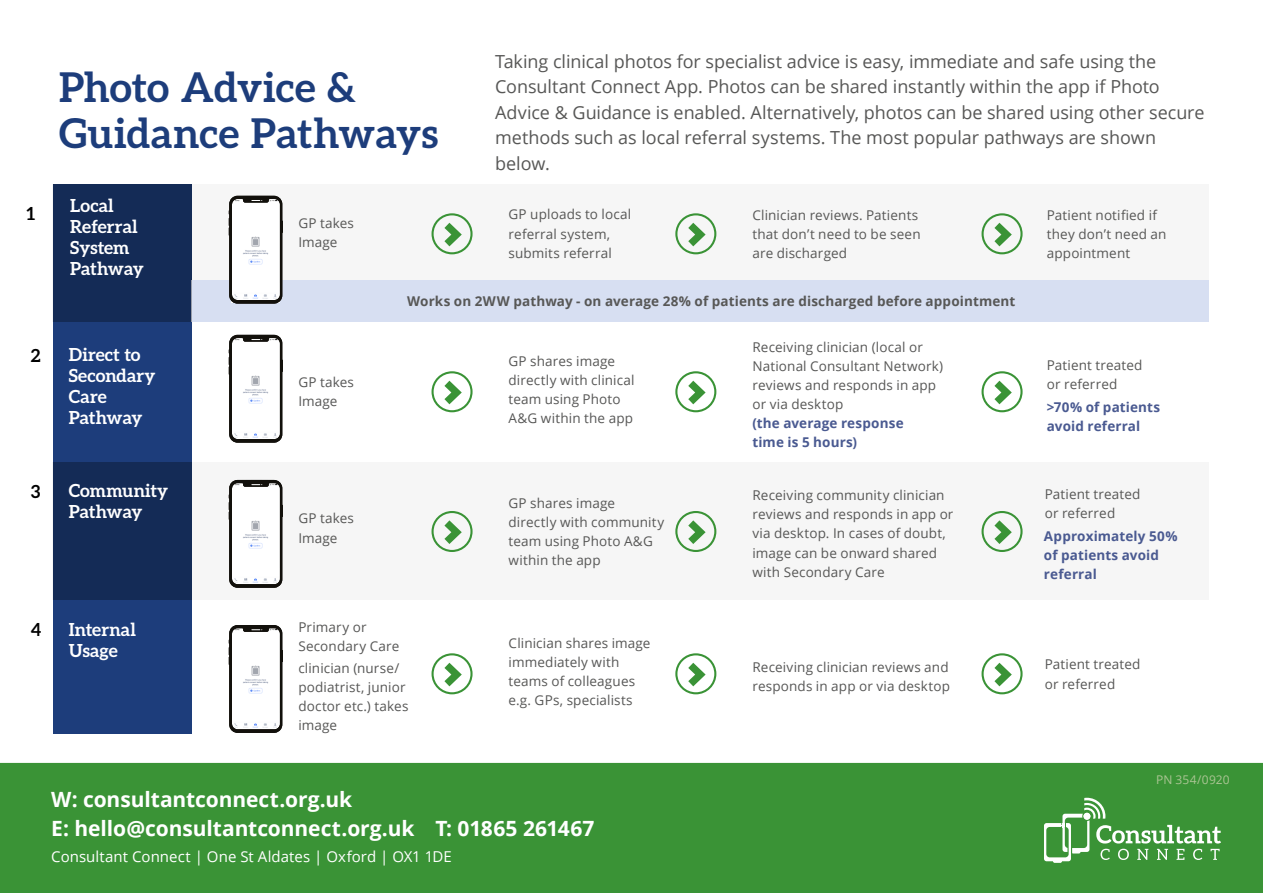
<style>
.page{position:relative;width:1263px;height:893px;background:#fff}
.page>*{position:absolute;margin:0;border:0;box-sizing:border-box;transform-origin:0 0}
.t1{font:700 41.1px/46px "Aleo";color:#1d3d7b}
.t2{font:700 21px/28.2px "Open Sans";letter-spacing:-.005em;color:#fff}
.t3{font:18px/25.5px "Open Sans";letter-spacing:-.005em;color:#575756}
.t4{font:700 18px/21px "Aleo";letter-spacing:.005em;color:#fff}
.t5{font:700 18px "Aleo";color:#000}
.t6{font:15px "Open Sans";letter-spacing:.005em;color:#fff}
.t7{font:13.5px/19px "Open Sans";letter-spacing:.01em;color:#575756}
.t8{font:700 13.5px/19px "Open Sans";letter-spacing:.01em;color:#4a5a91}
.t9{font:700 13.5px "Open Sans";letter-spacing:.01em;color:#575756}
.t10{font:12px "Open Sans";letter-spacing:.01em;color:#abc594}
</style>
<div class="page">
<div style="left:53px;top:463px;width:1156px;height:137px;background:#f6f6f6"></div>
<div style="left:53px;top:184px;width:1156px;height:137px;background:#f6f6f6"></div>
<div style="left:53px;top:184px;width:138px;height:549px;background:#1d3d7b"></div>
<div style="left:191px;top:280px;width:1018px;height:41px;background:#d7dff2"></div>
<div style="left:0;top:762px;width:1263px;height:131px;background:#3a9336"></div>
<svg style="left:1044px;top:798px;width:177px;height:65px;background:#5ca659"></svg>
<svg style="left:229px;top:196px;width:54px;height:108px"></svg>
<div style="left:53px;top:184px;width:138px;height:137px;background:#142b56"></div>
<div style="left:53px;top:463px;width:138px;height:137px;background:#142b56"></div>
<svg style="left:444px;top:381px;width:18px;height:23px"></svg>
<div style="left:431px;top:371px;width:42px;height:41px;border:2px solid #3a9336;border-radius:50%"></div>
<svg style="left:444px;top:520px;width:18px;height:24px"></svg>
<div style="left:431px;top:511px;width:42px;height:41px;border:2px solid #3a9336;border-radius:50%"></div>
<svg style="left:444px;top:663px;width:18px;height:23px"></svg>
<div style="left:431px;top:653px;width:42px;height:41px;border:2px solid #3a9336;border-radius:50%"></div>
<svg style="left:444px;top:223px;width:18px;height:23px"></svg>
<div style="left:431px;top:213px;width:42px;height:41px;border:2px solid #3a9336;border-radius:50%"></div>
<svg style="left:688px;top:381px;width:18px;height:23px"></svg>
<div style="left:675px;top:371px;width:41px;height:41px;border:2px solid #3a9336;border-radius:50%"></div>
<svg style="left:688px;top:520px;width:18px;height:24px"></svg>
<div style="left:675px;top:511px;width:41px;height:41px;border:2px solid #3a9336;border-radius:50%"></div>
<svg style="left:688px;top:663px;width:18px;height:23px"></svg>
<div style="left:675px;top:653px;width:41px;height:41px;border:2px solid #3a9336;border-radius:50%"></div>
<svg style="left:688px;top:223px;width:18px;height:23px"></svg>
<div style="left:675px;top:213px;width:41px;height:41px;border:2px solid #3a9336;border-radius:50%"></div>
<svg style="left:994px;top:381px;width:18px;height:23px"></svg>
<div style="left:981px;top:371px;width:41px;height:41px;border:2px solid #3a9336;border-radius:50%"></div>
<svg style="left:994px;top:520px;width:18px;height:24px"></svg>
<div style="left:981px;top:511px;width:41px;height:41px;border:2px solid #3a9336;border-radius:50%"></div>
<svg style="left:994px;top:663px;width:18px;height:23px"></svg>
<div style="left:981px;top:653px;width:41px;height:41px;border:2px solid #3a9336;border-radius:50%"></div>
<svg style="left:994px;top:223px;width:18px;height:23px"></svg>
<div style="left:981px;top:213px;width:41px;height:41px;border:2px solid #3a9336;border-radius:50%"></div>
<svg style="left:229px;top:335px;width:54px;height:108px"></svg>
<svg style="left:229px;top:480px;width:54px;height:108px"></svg>
<svg style="left:229px;top:625px;width:54px;height:108px"></svg>
<h1 class="t1" style="left:59px;top:63px;width:381px">Photo Advice &amp;<br>Guidance Pathways</h1>
<p class="t3" style="left:495px;top:48px;width:711px">Taking clinical photos for specialist advice is easy, immediate and safe using the Consultant Connect App. Photos can be shared instantly within the app if Photo Advice &amp; Guidance is enabled. Alternatively, photos can be shared using other secure methods such as local referral systems. The most popular pathways are shown below.</p>
<h3 class="t5" style="left:27px;top:203px;width:10px">1</h3>
<h3 class="t4" style="left:70px;top:194px;width:75px">Local<br>Referral<br>System<br>Pathway</h3>
<p class="t7" style="left:298px;top:213px;width:57px">GP takes<br>Image</p>
<p class="t7" style="left:509px;top:205px;width:124px">GP uploads to local referral system, submits referral</p>
<p class="t9" style="left:407px;top:292px;width:610px">Works on 2WW pathway - on average 28% of patients are discharged before appointment</p>
<p class="t7" style="left:752px;top:205px;width:170px">Clinician reviews. Patients that don’t need to be seen are discharged</p>
<p class="t7" style="left:1047px;top:205px;width:121px">Patient notified if they don’t need an appointment</p>
<h3 class="t5" style="left:31px;top:345px;width:11px">2</h3>
<h3 class="t4" style="left:69px;top:343px;width:88px">Direct to<br>Secondary<br>Care<br>Pathway</h3>
<p class="t7" style="left:298px;top:373px;width:57px">GP takes<br>Image</p>
<p class="t7" style="left:509px;top:351px;width:128px">GP shares image directly with clinical team using Photo<br>A&amp;G within the app</p>
<p class="t7" style="left:752px;top:337px;width:192px">Receiving clinician (local or<br>National Consultant Network) reviews and responds in app or via desktop</p>
<p class="t8" style="left:752px;top:414px;width:153px">(the average response time is 5 hours)</p>
<p class="t7" style="left:1047px;top:355px;width:97px">Patient treated or referred</p>
<p class="t8" style="left:1047px;top:397px;width:115px">&gt;70% of patients avoid referral</p>
<h3 class="t5" style="left:31px;top:481px;width:11px">3</h3>
<h3 class="t4" style="left:69px;top:480px;width:101px">Community<br>Pathway</h3>
<p class="t7" style="left:298px;top:509px;width:57px">GP takes<br>Image</p>
<p class="t7" style="left:509px;top:493px;width:157px">GP shares image directly with community team using Photo A&amp;G within the app</p>
<p class="t7" style="left:752px;top:486px;width:202px">Receiving community clinician reviews and responds in app or via desktop. In cases of doubt, image can be onward shared with Secondary Care</p>
<p class="t7" style="left:1045px;top:484px;width:97px">Patient treated or referred</p>
<p class="t8" style="left:1044px;top:526px;width:135px">Approximately 50% of patients avoid referral</p>
<h3 class="t5" style="left:31px;top:619px;width:12px">4</h3>
<h3 class="t4" style="left:69px;top:619px;width:69px">Internal<br>Usage</h3>
<p class="t7" style="left:298px;top:617px;width:102px">Primary or<br>Secondary Care</p>
<p class="t7" style="left:298px;top:658px;width:112px">clinician (nurse/ podiatrist, junior doctor etc.) takes image</p>
<p class="t7" style="left:509px;top:633px;width:143px">Clinician shares image immediately with teams of colleagues e.g. GPs, specialists</p>
<h2 class="t2" style="left:51px;top:785px;width:545px">W: consultantconnect.org.uk<br>E: hello@consultantconnect.org.uk T: 01865 261467</h2>
<p class="t6" style="left:51px;top:846px;width:402px">Consultant Connect | One St Aldates | Oxford | OX1 1DE</p>
<p class="t7" style="left:752px;top:657px;width:199px">Receiving clinician reviews and responds in app or via desktop</p>
<p class="t7" style="left:1045px;top:655px;width:97px">Patient treated or referred</p>
<p class="t10" style="left:1156px;top:771px;width:75px">PN 354/0920</p>
</div>
